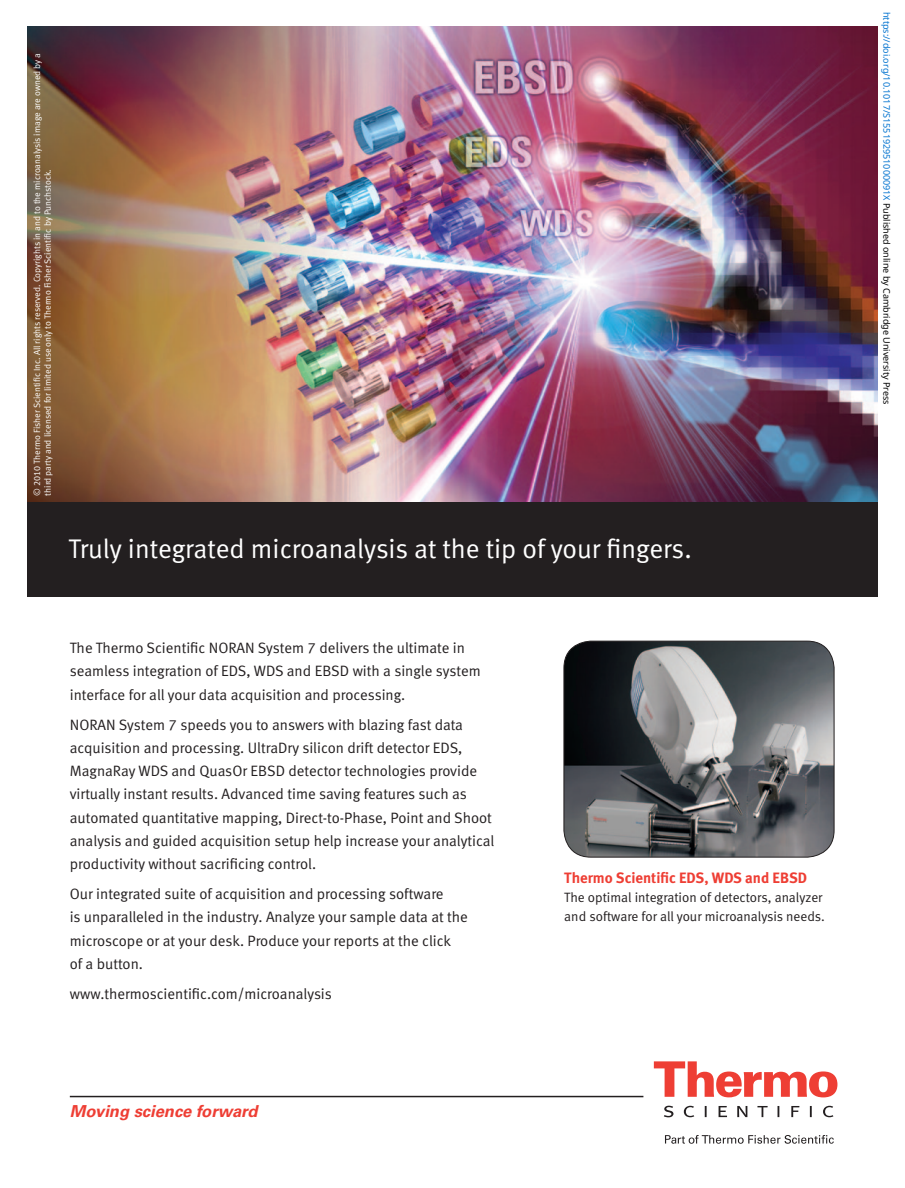
<style>
.page{position:relative;width:905px;height:1188px;background:#fff}
.page>*{position:absolute;margin:0;border:0;box-sizing:border-box;transform-origin:0 0}
.t1{font:27px "Meta Normal LF";color:#fff}
.t2{font:italic 700 16.5px "Univers";color:#ee3e34}
.t3{font:15px/23.2px "Meta Normal LF";color:#231f20}
.t4{font:15px "Meta Bold LF";color:#ee3e34}
.t5{font:13.5px/18.8px "Meta Normal LF";color:#231f20}
.t6{font:9px/10.5px "Meta Normal LF";color:#fff}
.t7{font:9px "Noto Sans";color:#0172cf}
.s1{color:#000}
</style>
<div class="page">
<img style="left:27px;top:27px;width:851px;height:475px">
<svg style="left:654px;top:1061px;width:183px;height:36px"></svg>
<svg style="left:664px;top:1106px;width:169px;height:11px"></svg>
<svg style="left:665px;top:1135px;width:168px;height:9px"></svg>
<hr style="left:70px;top:1096px;width:573px;height:1px;background:#231f20">
<div style="left:27px;top:502px;width:851px;height:94px;background:#231f20"></div>
<img style="left:564px;top:641px;width:270px;height:215px">
<div style="left:563px;top:641px;width:271px;height:217px;border:1px solid #231f20;border-radius:27px"></div>
<p class="t6" style="left:32px;top:496px;width:444px;rotate:-90deg">© 2010 Thermo Fisher Scientific Inc. All rights reserved. Copyrights in and to the microanalysis image are owned by a third party and licensed for limited use only to Thermo Fisher Scientific by Punchstock.</p>
<h1 class="t1" style="left:69px;top:533px;width:624px">Truly integrated microanalysis at the tip of your fingers.</h1>
<p class="t3" style="left:70px;top:636px;width:412px">The Thermo Scientific NORAN System 7 delivers the ultimate in seamless integration of EDS, WDS and EBSD with a single system interface for all your data acquisition and processing.</p>
<p class="t3" style="left:70px;top:713px;width:426px">NORAN System 7 speeds you to answers with blazing fast data acquisition and processing. UltraDry silicon drift detector EDS, MagnaRay WDS and QuasOr EBSD detector technologies provide virtually instant results. Advanced time saving features such as automated quantitative mapping, Direct-to-Phase, Point and Shoot analysis and guided acquisition setup help increase your analytical productivity without sacrificing control.</p>
<p class="t3" style="left:70px;top:882px;width:399px">Our integrated suite of acquisition and processing software<br>is unparalleled in the industry. Analyze your sample data at the microscope or at your desk. Produce your reports at the click<br>of a button.</p>
<p class="t3" style="left:70px;top:982px;width:263px">www.thermoscientific.com/microanalysis</p>
<p class="t4" style="left:564px;top:869px;width:244px">Thermo Scientific EDS, WDS and EBSD</p>
<p class="t5" style="left:564px;top:888px;width:262px">The optimal integration of detectors, analyzer and software for all your microanalysis needs.</p>
<p class="t2" style="left:70px;top:1102px;width:189px">Moving science forward</p>
<p class="t7" style="left:893px;top:12px;width:395px;rotate:90deg">https://doi.org/10.1017/S155192951000091X <span class="s1">Published online by Cambridge University Press</span></p>
</div>
